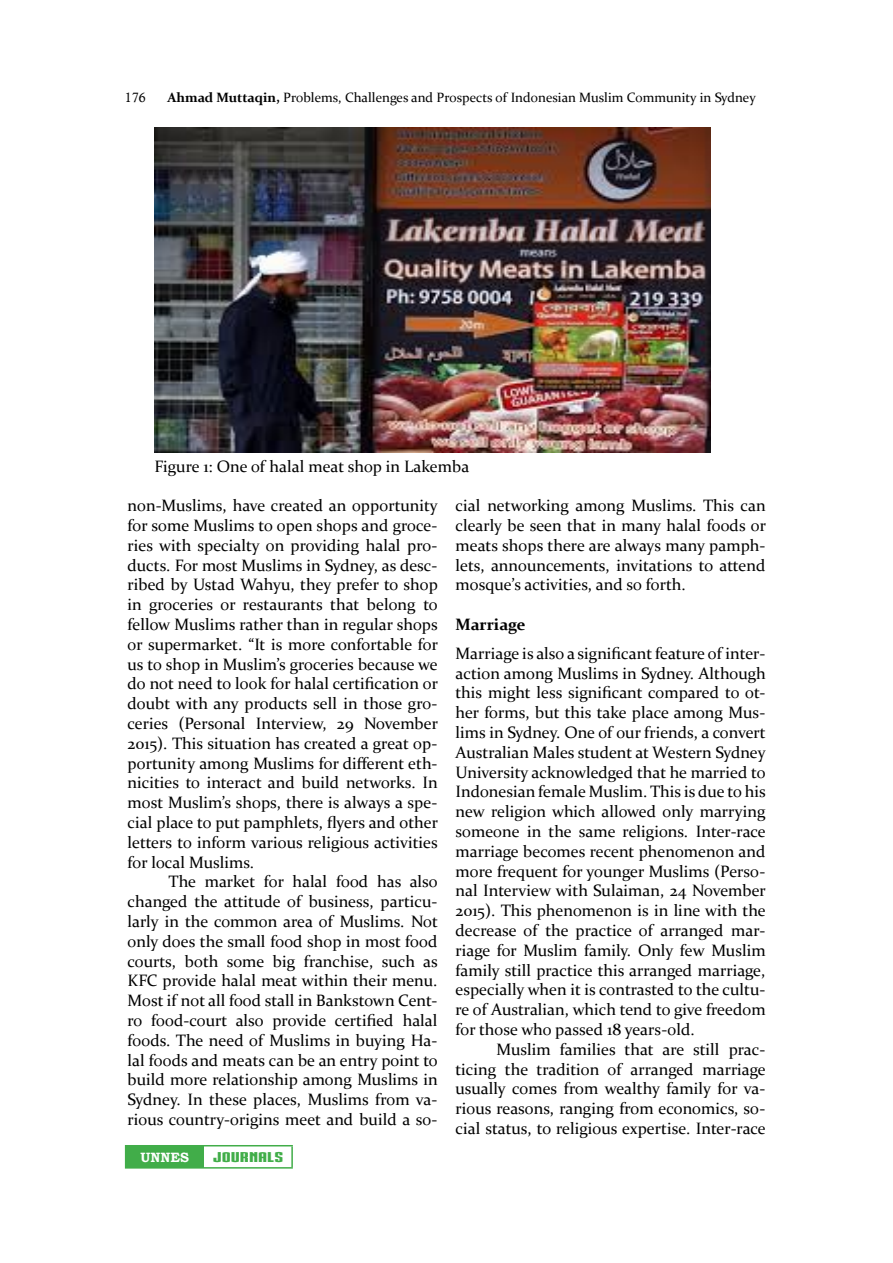
<style>
.page{position:relative;width:893px;height:1263px;background:#fff}
.page>*{position:absolute;margin:0;border:0;box-sizing:border-box;transform-origin:0 0}
.t1{font:16.5px/19.8px "Constantia";color:#000;text-align:justify}
.t2{font:700 16.5px "Constantia";color:#000}
.t3{font:13.5px "Constantia";color:#000}
.t4{font:13.5px "IRONMANOFWAR002 NCV";color:#41ad49;scale:1.53 1}
.t5{font:700 13.5px "Bookman Old Style";color:#fff}
.t6{font:13.5px "Calisto";color:#000}
.s1{font-weight:700}
</style>
<div class="page">
<div style="left:126px;top:1146px;width:78px;height:22px;background:#41ad49"></div>
<hr style="left:125px;top:1145px;width:79px;height:1px;background:#41ad49">
<svg style="left:125px;top:1146px;width:1px;height:21px"></svg>
<hr style="left:204px;top:1145px;width:89px;height:1px;background:#41ad49">
<hr style="left:291px;top:1146px;width:2px;height:21px;background:#41ad49">
<hr style="left:125px;top:1167px;width:79px;height:1px;background:#41ad49">
<hr style="left:204px;top:1167px;width:89px;height:1px;background:#41ad49">
<img style="left:154px;top:128px;width:556px;height:324px">
<p class="t6" style="left:125px;top:90px;width:22px">176</p>
<p class="t3" style="left:167px;top:88px;width:590px"><span class="s1">Ahmad Muttaqin,</span> Problems, Challenges and Prospects of Indonesian Muslim Community in Sydney</p>
<p class="t1" style="left:154px;top:456px;width:316px">Figure 1: One of halal meat shop in Lakemba</p>
<p class="t1" style="left:128px;top:495px;width:312px">non-Muslims, have created an opportunity for some Muslims to open shops and groce‐ ries with specialty on providing halal pro‐ ducts. For most Muslims in Sydney, as desc‐ ribed by Ustad Wahyu, they prefer to shop in groceries or restaurants that belong to fellow Muslims rather than in regular shops or supermarket. “It is more confortable for us to shop in Muslim’s groceries because we do not need to look for halal certification or doubt with any products sell in those gro‐ ceries (Personal Interview, 29 November 2015). This situation has created a great op‐ portunity among Muslims for different eth‐ nicities to interact and build networks. In most Muslim’s shops, there is always a spe‐ cial place to put pamphlets, flyers and other letters to inform various religious activities for local Muslims.</p>
<p class="t1" style="left:128px;top:871px;width:312px;text-indent:41px">The market for halal food has also changed the attitude of business, particu‐ larly in the common area of Muslims. Not only does the small food shop in most food courts, both some big franchise, such as KFC provide halal meat within their menu.<br>Most if not all food stall in Bankstown Cent‐ ro food-court also provide certified halal foods. The need of Muslims in buying Ha‐ lal foods and meats can be an entry point to build more relationship among Muslims in Sydney. In these places, Muslims from va‐ rious country-origins meet and build a so‐</p>
<p class="t5" style="left:141px;top:1147px;width:50px">UNNES</p>
<p class="t4" style="left:213px;top:1147px;width:48px">JOURNALS</p>
<p class="t1" style="left:455px;top:495px;width:312px">cial networking among Muslims. This can clearly be seen that in many halal foods or meats shops there are always many pamph‐ lets, announcements, invitations to attend mosque’s activities, and so forth.</p>
<p class="t2" style="left:455px;top:613px;width:72px">Marriage</p>
<p class="t1" style="left:455px;top:642px;width:312px">Marriage is also a significant feature of inter‐ action among Muslims in Sydney. Although this might less significant compared to ot‐ her forms, but this take place among Mus‐ lims in Sydney. One of our friends, a convert Australian Males student at Western Sydney University acknowledged that he married to Indonesian female Muslim. This is due to his new religion which allowed only marrying someone in the same religions. Inter-race marriage becomes recent phenomenon and more frequent for younger Muslims (Perso‐ nal Interview with Sulaiman, 24 November 2015). This phenomenon is in line with the decrease of the practice of arranged mar‐ riage for Muslim family. Only few Muslim family still practice this arranged marriage, especially when it is contrasted to the cultu‐ re of Australian, which tend to give freedom for those who passed 18 years-old.</p>
<p class="t1" style="left:455px;top:1038px;width:312px;text-indent:41px">Muslim families that are still prac‐ ticing the tradition of arranged marriage usually comes from wealthy family for va‐ rious reasons, ranging from economics, so‐ cial status, to religious expertise. Inter-race</p>
</div>
